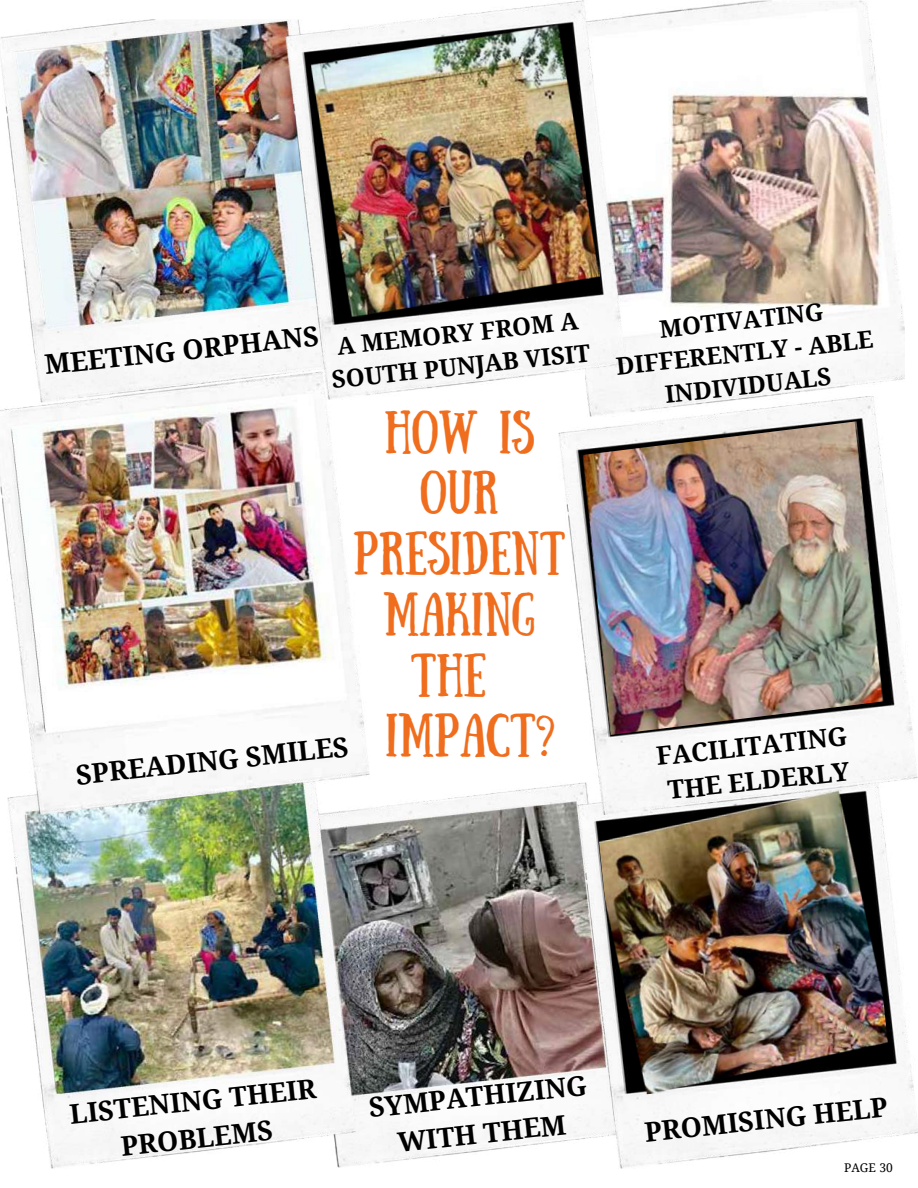
<style>
.page{position:relative;width:918px;height:1188px;background:#fff}
.page>*{position:absolute;margin:0;border:0;box-sizing:border-box;transform-origin:0 0}
.t1{font:43.5px/60.8px "Sunday";color:#ef6d1d;text-align:center}
.t2{font:700 27px/37px "Droid Serif";color:#000;text-align:center}
.t3{font:700 25.5px/34.8px "Droid Serif";color:#000;text-align:center}
.t4{font:700 24px/32.7px "Droid Serif";color:#000;text-align:center}
.t5{font:12px "Droid Serif";letter-spacing:.01em;color:#000}
</style>
<div class="page">
<img style="left:0;top:20px;width:285px;height:352px">
<img style="left:626px;top:0;width:278px;height:397px">
<img style="left:285px;top:0;width:341px;height:397px">
<img style="left:355px;top:785px;width:222px;height:380px">
<img style="left:9px;top:814px;width:346px;height:354px">
<img style="left:0;top:372px;width:369px;height:442px">
<img style="left:577px;top:776px;width:341px;height:392px">
<img style="left:559px;top:397px;width:358px;height:417px">
<img style="left:596px;top:787px;width:295px;height:309px">
<img style="left:576px;top:421px;width:315px;height:314px">
<img style="left:309px;top:23px;width:292px;height:295px">
<p class="t2" style="left:43px;top:347px;width:536px;rotate:-6deg">MEETING ORPHANS <sub>A</sub> <sub>MEMORY</sub> <sub>FROM</sub> <sub>A</sub></p>
<p class="t4" style="left:330px;top:364px;width:261px;rotate:-6deg">SOUTH PUNJAB VISIT</p>
<h1 class="t1" style="left:353px;top:397px;width:214px">HOW IS<br>OUR<br>PRESIDENT<br>MAKING<br>THE<br>IMPACT?</h1>
<p class="t2" style="left:74px;top:757px;width:275px;rotate:-6deg">SPREADING SMILES</p>
<p class="t4" style="left:611px;top:318px;width:260px;rotate:-6deg">MOTIVATING<br>DIFFERENTLY - ABLE<br>INDIVIDUALS</p>
<p class="t3" style="left:655px;top:739px;width:193px;rotate:-6deg">FACILITATING<br>THE ELDERLY</p>
<p class="t2" style="left:68px;top:1096px;width:249px;rotate:-6deg">LISTENING THEIR<br>PROBLEMS</p>
<p class="t2" style="left:367px;top:1090px;width:221px;rotate:-6deg">SYMPATHIZING</p>
<p class="t2" style="left:396px;top:1124px;width:171px;rotate:-6deg">WITH THEM</p>
<p class="t2" style="left:643px;top:1114px;width:246px;rotate:-6deg">PROMISING HELP</p>
<p class="t5" style="left:844px;top:1161px;width:51px">PAGE 30</p>
</div>
